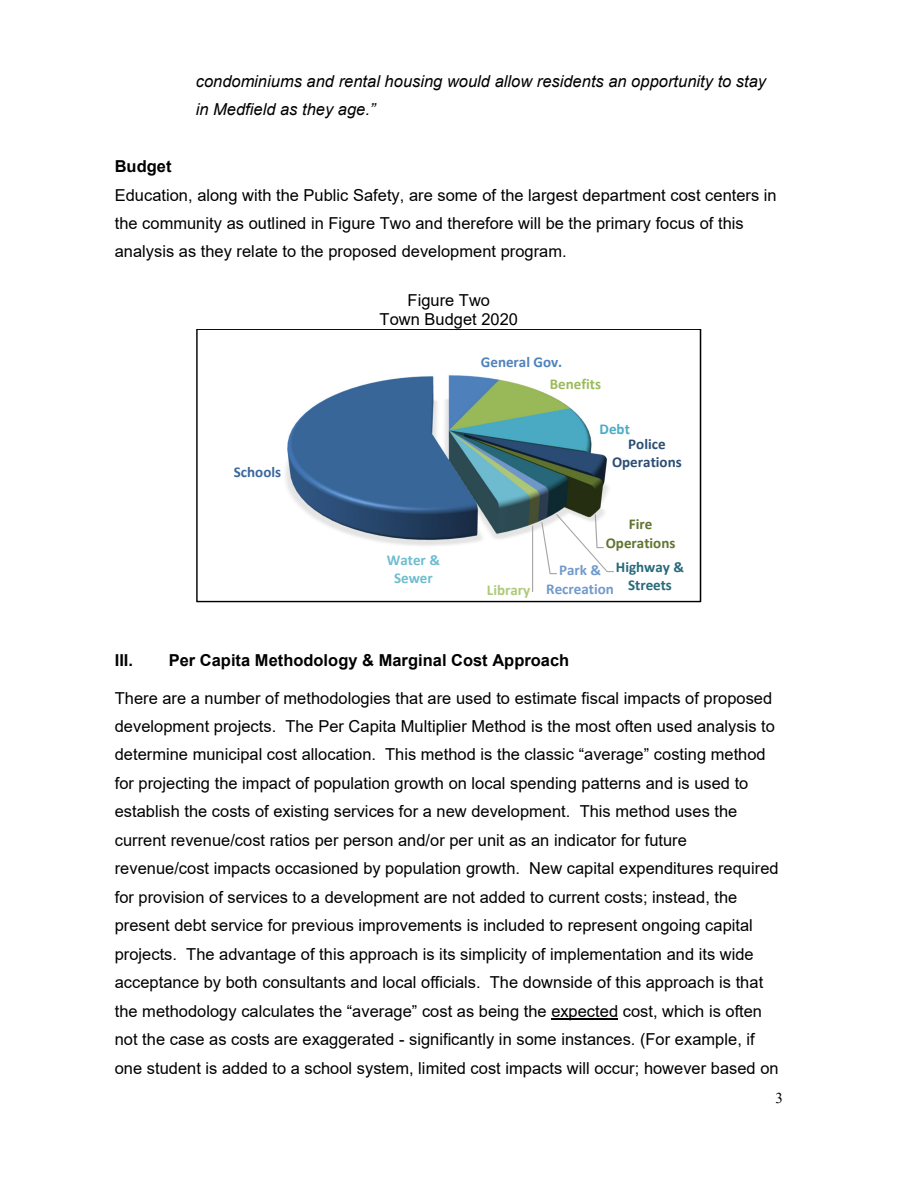
<style>
.page{position:relative;width:918px;height:1188px;background:#fff}
.page>*{position:absolute;margin:0;border:0;box-sizing:border-box;transform-origin:0 0}
.t1{font:16.5px/28.5px "Arial";color:#000}
.t2{font:italic 16.5px/28.5px "Arial";color:#000}
.t3{font:700 16.5px "Arial";color:#000}
.t4{font:700 15px/18.3px "Calibri";color:#719aca}
.t5{font:700 15px/18.3px "Calibri";color:#2c4d75;text-align:center}
.t6{font:700 15px/18.3px "Calibri";color:#276a7b;text-align:center}
.t7{font:700 15px/18.3px "Calibri";color:#5f7530;text-align:center}
.t8{font:700 15px "Calibri";color:#4f82bd}
.t9{font:700 15px/18.3px "Calibri";color:#6fbdd1;text-align:center}
.t10{font:700 15px "Calibri";color:#9bbb59}
.t11{font:700 15px "Calibri";color:#3a679c}
.t12{font:700 15px "Calibri";color:#4bacc6}
.t13{font:15px "Times New Roman";color:#000}
.s1{color:#afc97a}
</style>
<div class="page">
<hr style="left:551px;top:1018px;width:67px;height:1px;background:#000">
<svg style="left:196px;top:329px;width:505px;height:273px"></svg>
<p class="t2" style="left:196px;top:67px;width:572px">condominiums and rental housing would allow residents an opportunity to stay in Medfield as they age.”</p>
<p class="t3" style="left:115px;top:157px;width:58px">Budget</p>
<p class="t1" style="left:115px;top:181px;width:663px">Education, along with the Public Safety, are some of the largest department cost centers in the community as outlined in Figure Two and therefore will be the primary focus of this analysis as they relate to the proposed development program.</p>
<p class="t1" style="left:380px;top:291px;width:140px;line-height:19px;text-align:center">Figure Two<br>Town Budget 2020</p>
<p class="t11" style="left:234px;top:466px;width:49px">Schools</p>
<p class="t9" style="left:387px;top:552px;width:55px">Water &amp;<br>Sewer</p>
<p class="t8" style="left:481px;top:356px;width:83px">General Gov.</p>
<p class="t10" style="left:550px;top:378px;width:53px">Benefits</p>
<p class="t12" style="left:600px;top:423px;width:32px">Debt</p>
<p class="t5" style="left:612px;top:436px;width:71px">Police<br>Operations</p>
<p class="t7" style="left:606px;top:516px;width:71px">Fire<br>Operations</p>
<p class="t6" style="left:616px;top:559px;width:70px">Highway &amp;<br>Streets</p>
<p class="t4" style="left:487px;top:562px;width:128px;text-indent:72px">Park &amp;<br><span class="s1">Library</span> Recreation</p>
<p class="t3" style="left:115px;top:651px;width:20px">III.</p>
<p class="t3" style="left:169px;top:651px;width:402px">Per Capita Methodology &amp; Marginal Cost Approach</p>
<p class="t1" style="left:115px;top:684px;width:665px">There are a number of methodologies that are used to estimate fiscal impacts of proposed development projects. The Per Capita Multiplier Method is the most often used analysis to determine municipal cost allocation. This method is the classic “average” costing method for projecting the impact of population growth on local spending patterns and is used to establish the costs of existing services for a new development. This method uses the current revenue/cost ratios per person and/or per unit as an indicator for future revenue/cost impacts occasioned by population growth. New capital expenditures required for provision of services to a development are not added to current costs; instead, the present debt service for previous improvements is included to represent ongoing capital projects. The advantage of this approach is its simplicity of implementation and its wide acceptance by both consultants and local officials. The downside of this approach is that the methodology calculates the “average” cost as being the expected cost, which is often not the case as costs are exaggerated - significantly in some instances. (For example, if one student is added to a school system, limited cost impacts will occur; however based on</p>
<p class="t13" style="left:776px;top:1089px;width:9px">3</p>
</div>
